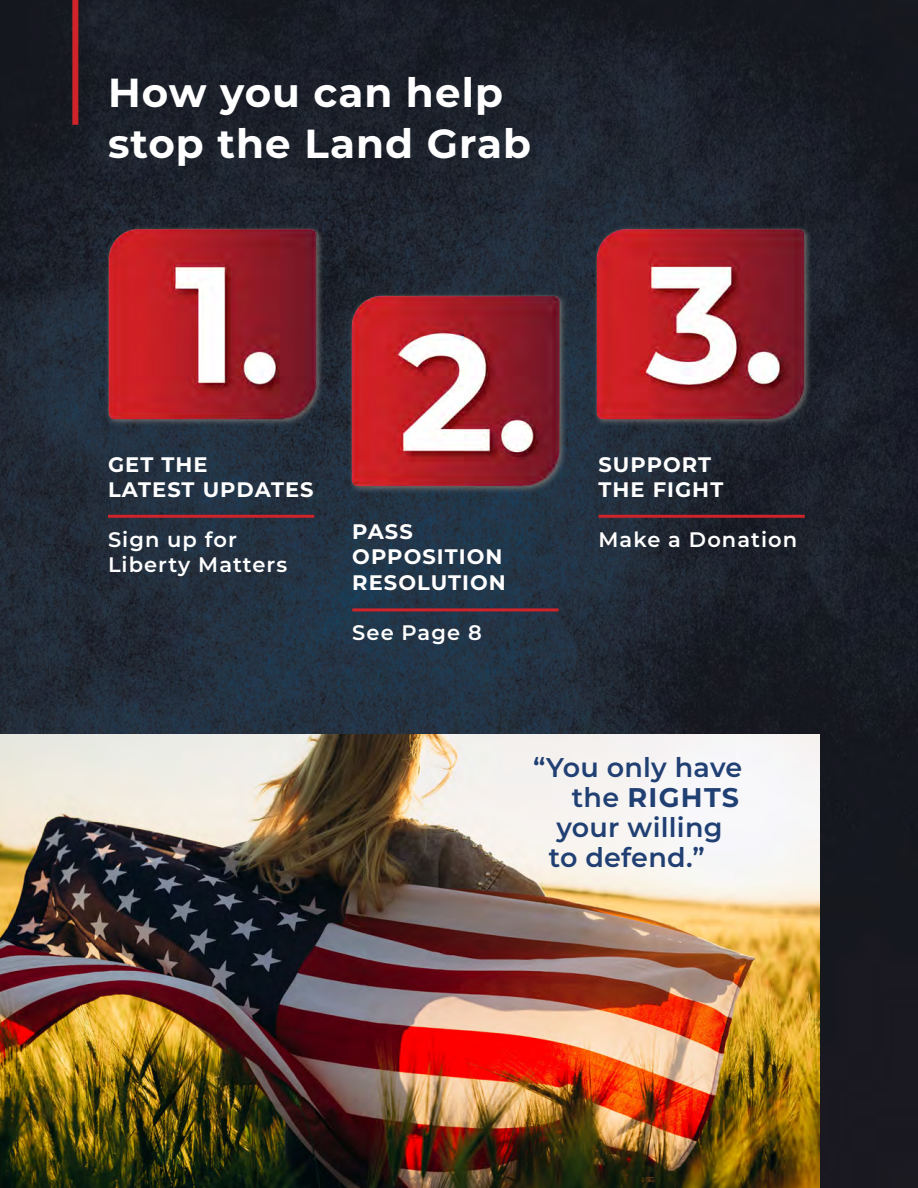
<style>
.page{position:relative;width:918px;height:1188px;background:#fff}
.page>*{position:absolute;margin:0;border:0;box-sizing:border-box;transform-origin:0 0}
.t1{font:700 40.5px "Montserrat";letter-spacing:.025em;color:#fff}
.t2{font:600 27px "Montserrat";letter-spacing:.01em;color:#203f73}
.t3{font:700 27px "Montserrat";letter-spacing:.05em;color:#203f73}
.t4{font:700 21px "Montserrat";letter-spacing:.05em;color:#fff}
.t5{font:600 21px "Montserrat";letter-spacing:.05em;color:#fff}
.s1{font-weight:600}
</style>
<div class="page">
<img style="left:0;top:0;width:918px;height:1188px">
<div style="left:72px;top:0;width:6px;height:122px;background:#d1232a"></div>
<img style="left:98px;top:194px;width:749px;height:328px">
<hr style="left:108px;top:515px;width:206px;height:3px;background:#d1232a">
<hr style="left:598px;top:515px;width:207px;height:3px;background:#d1232a">
<hr style="left:352px;top:608px;width:207px;height:3px;background:#d1232a">
<img style="left:0;top:734px;width:820px;height:454px">
<p class="t1" style="left:108px;top:63px;width:396px">How you can help</p>
<p class="t1" style="left:108px;top:114px;width:425px">stop the Land Grab</p>
<p class="t4" style="left:108px;top:449px;width:101px">GET THE</p>
<p class="t4" style="left:108px;top:474px;width:207px">LATEST UPDATES</p>
<p class="t5" style="left:108px;top:525px;width:130px">Sign up for</p>
<p class="t5" style="left:108px;top:550px;width:181px">Liberty Matters</p>
<p class="t4" style="left:352px;top:517px;width:62px">PASS</p>
<p class="t4" style="left:352px;top:542px;width:152px">OPPOSITION</p>
<p class="t4" style="left:352px;top:567px;width:155px">RESOLUTION</p>
<p class="t5" style="left:352px;top:618px;width:131px">See Page 8</p>
<p class="t4" style="left:598px;top:449px;width:114px">SUPPORT</p>
<p class="t4" style="left:598px;top:474px;width:126px">THE FIGHT</p>
<p class="t5" style="left:598px;top:525px;width:200px">Make a Donation</p>
<p class="t2" style="left:533px;top:748px;width:210px">“You only have</p>
<p class="t3" style="left:572px;top:778px;width:169px"><span class="s1">the</span> RIGHTS</p>
<p class="t2" style="left:556px;top:808px;width:168px">your willing</p>
<p class="t2" style="left:549px;top:838px;width:157px">to defend.”</p>
</div>
